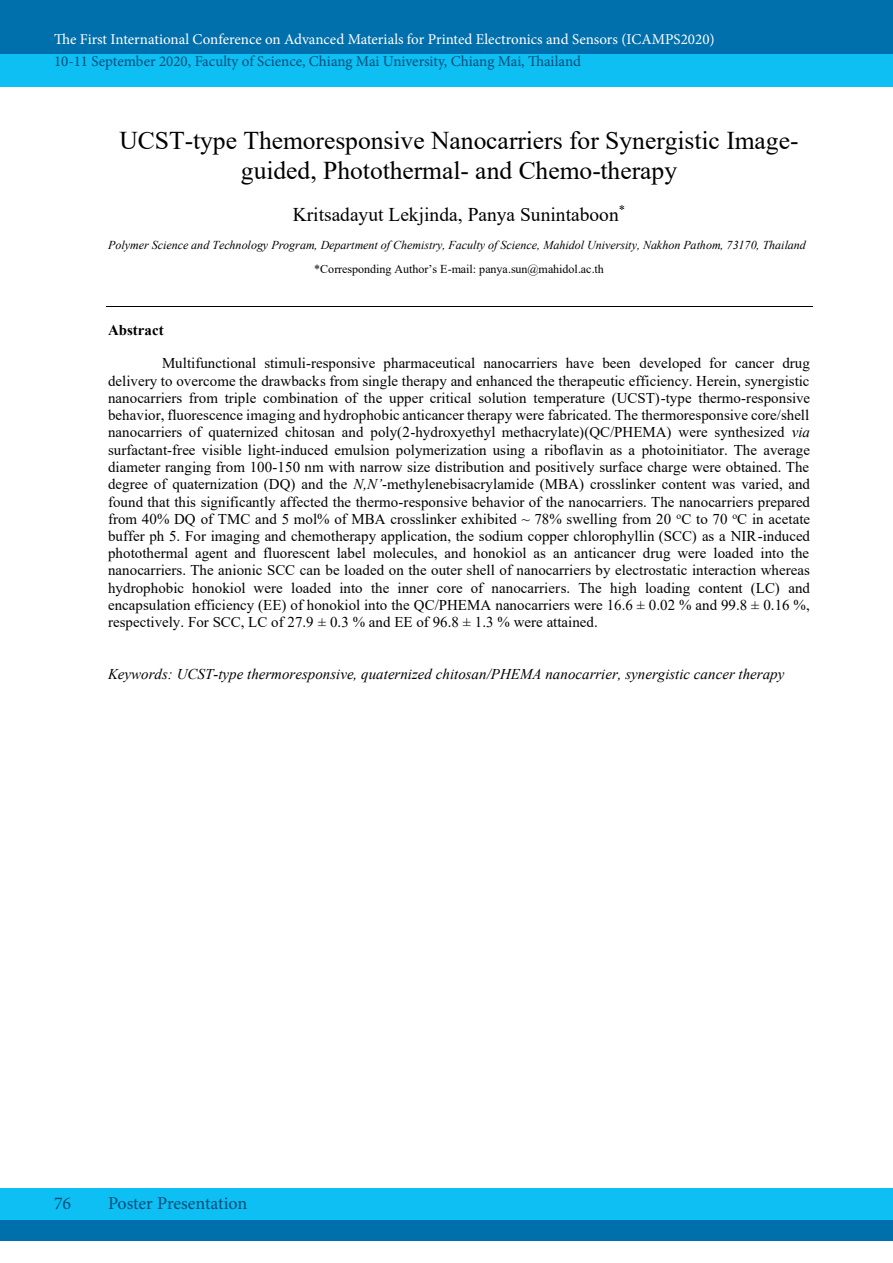
<style>
.page{position:relative;width:893px;height:1263px;background:#fff}
.page>*{position:absolute;margin:0;border:0;box-sizing:border-box;transform-origin:0 0}
.t1{font:25.5px/30px "Times New Roman";color:#000;text-align:center}
.t2{font:19.5px "Times New Roman";color:#000}
.t3{font:18px "Minion Pro";color:#004c7a}
.t4{font:15px/17.2px "Times New Roman";color:#000;text-align:justify}
.t5{font:italic 15px "Times New Roman";color:#000}
.t6{font:15px "Minion Pro";color:#fff}
.t7{font:15px "Minion Pro";color:#004c7a}
.t8{font:700 15px "Times New Roman";color:#000}
.t9{font:italic 12px/23.5px "Times New Roman";color:#000;text-align:center}
.s1{font-style:normal}
.s2{font-style:italic}
</style>
<div class="page">
<div style="left:0;top:54px;width:893px;height:32px;background:#0dbff2"></div>
<div style="left:0;top:1188px;width:892px;height:32px;background:#0dbff2"></div>
<div style="left:0;top:0;width:893px;height:53px;background:#0070ad"></div>
<div style="left:0;top:1220px;width:892px;height:21px;background:#0070ad"></div>
<hr style="left:106px;top:306px;width:706px;height:1px;background:#000">
<p class="t6" style="left:54px;top:29px;width:662px">The First International Conference on Advanced Materials for Printed Electronics and Sensors (ICAMPS2020)</p>
<p class="t7" style="left:54px;top:51px;width:529px">10-11 September 2020, Faculty of Science, Chiang Mai University, Chiang Mai, Thailand</p>
<p class="t1" style="left:119px;top:125px;width:681px">UCST-type Themoresponsive Nanocarriers for Synergistic Image&shy;guided, Photothermal- and Chemo-therapy</p>
<p class="t2" style="left:293px;top:201px;width:334px">Kritsadayut Lekjinda, Panya Sunintaboon<sup>*</sup></p>
<p class="t9" style="left:108px;top:233px;width:699px">Polymer Science and Technology Program, Department of Chemistry, Faculty of Science, Mahidol University, Nakhon Pathom, 73170, Thailand <span class="s1">*Corresponding Author’s E-mail: panya.sun@mahidol.ac.th</span></p>
<p class="t8" style="left:108px;top:319px;width:57px">Abstract</p>
<p class="t4" style="left:108px;top:354px;width:704px;text-indent:54px">Multifunctional stimuli-responsive pharmaceutical nanocarriers have been developed for cancer drug delivery to overcome the drawbacks from single therapy and enhanced the therapeutic efficiency. Herein, synergistic nanocarriers from triple combination of the upper critical solution temperature (UCST)-type thermo-responsive behavior, fluorescence imaging and hydrophobic anticancer therapy were fabricated. The thermoresponsive core/shell nanocarriers of quaternized chitosan and poly(2-hydroxyethyl methacrylate)(QC/PHEMA) were synthesized <span class="s2">via </span>surfactant-free visible light-induced emulsion polymerization using a riboflavin as a photoinitiator. The average diameter ranging from 100-150 nm with narrow size distribution and positively surface charge were obtained. The degree of quaternization (DQ) and the <span class="s2">N,N’</span>-methylenebisacrylamide (MBA) crosslinker content was varied, and found that this significantly affected the thermo-responsive behavior of the nanocarriers. The nanocarriers prepared from 40% DQ of TMC and 5 mol% of MBA crosslinker exhibited ~ 78% swelling from 20 <sup>o</sup>C to 70 <sup>o</sup>C in acetate buffer ph 5. For imaging and chemotherapy application, the sodium copper chlorophyllin (SCC) as a NIR-induced photothermal agent and fluorescent label molecules, and honokiol as an anticancer drug were loaded into the nanocarriers. The anionic SCC can be loaded on the outer shell of nanocarriers by electrostatic interaction whereas hydrophobic honokiol were loaded into the inner core of nanocarriers. The high loading content (LC) and encapsulation efficiency (EE) of honokiol into the QC/PHEMA nanocarriers were 16.6 ± 0.02 % and 99.8 ± 0.16 %, respectively. For SCC, LC of 27.9 ± 0.3 % and EE of 96.8 ± 1.3 % were attained.</p>
<p class="t5" style="left:108px;top:664px;width:678px">Keywords: UCST-type thermoresponsive, quaternized chitosan/PHEMA nanocarrier, synergistic cancer therapy</p>
<p class="t3" style="left:54px;top:1191px;width:19px">76</p>
<p class="t3" style="left:108px;top:1191px;width:141px">Poster Presentation</p>
</div>
